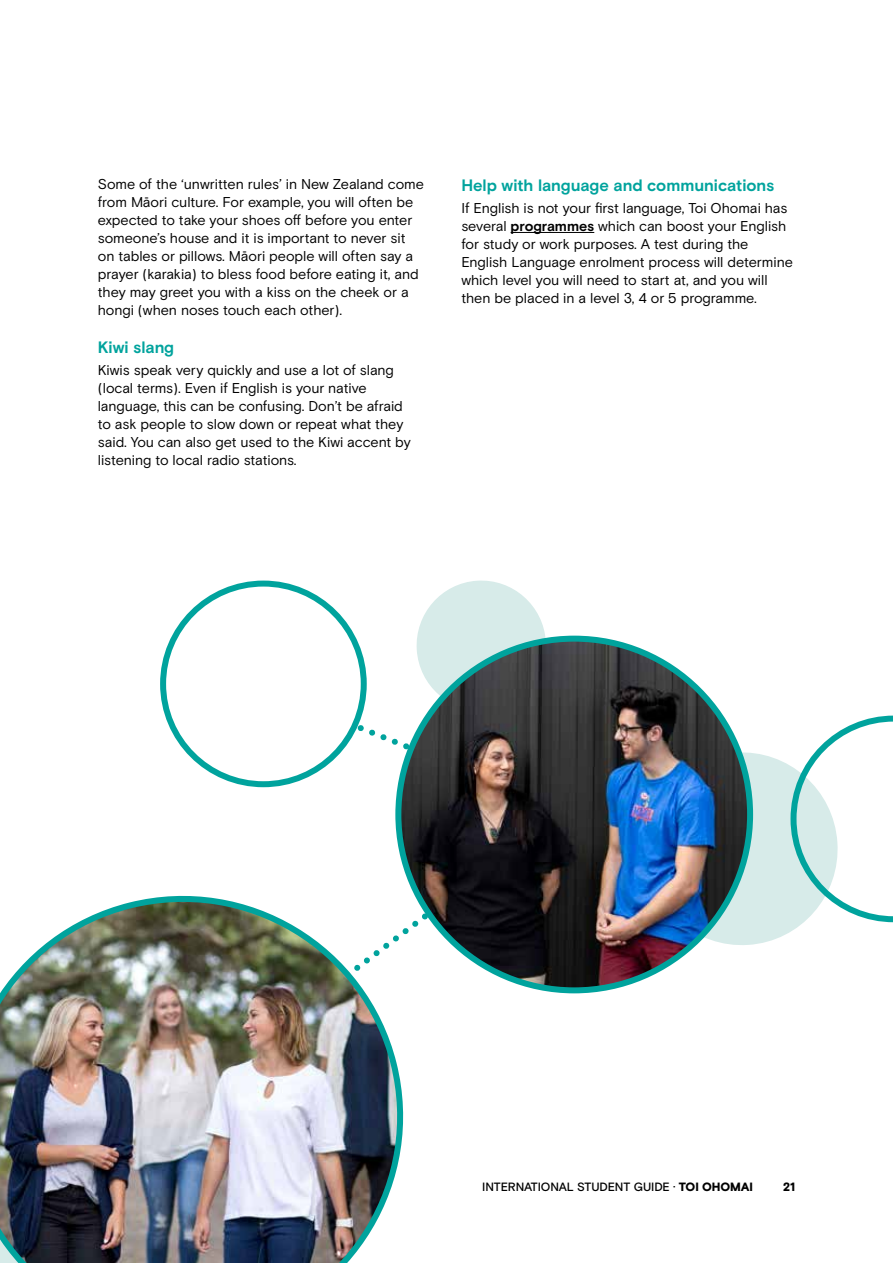
<style>
.page{position:relative;width:893px;height:1263px;background:#fff}
.page>*{position:absolute;margin:0;border:0;box-sizing:border-box;transform-origin:0 0}
.t1{font:700 16.5px "Basis Grotesque Pro";color:#00a39d}
.t2{font:14.25px/18px "Basis Grotesque Pro";letter-spacing:-.005em;color:#000}
.t3{font:500 12px "Basis Grotesque Pro";letter-spacing:-.01em;color:#000}
.t4{font:900 12px "Basis Grotesque Pro";color:#000}
.s1{font-weight:700}
.s2{font-weight:900}
</style>
<div class="page">
<svg style="left:395px;top:828px;width:174px;height:166px"></svg>
<svg style="left:260px;top:580px;width:306px;height:221px"></svg>
<hr style="left:511px;top:232px;width:83px;height:1px;background:#000">
<img style="left:398px;top:639px;width:352px;height:351px;border-radius:176px">
<div style="left:163px;top:584px;width:201px;height:200px;background:#fff;border-radius:50%"></div>
<div style="left:160px;top:581px;width:207px;height:206px;border:6px solid #00a39d;border-radius:50%"></div>
<img style="left:643px;top:716px;width:250px;height:232px">
<img style="left:0;top:876px;width:423px;height:387px">
<p class="t2" style="left:98px;top:176px;width:328px">Some of the ‘unwritten rules’ in New Zealand come from Māori culture. For example, you will often be expected to take your shoes off before you enter someone’s house and it is important to never sit on tables or pillows. Māori people will often say a prayer (karakia) to bless food before eating it, and they may greet you with a kiss on the cheek or a hongi (when noses touch each other).</p>
<p class="t1" style="left:98px;top:338px;width:78px">Kiwi slang</p>
<p class="t2" style="left:98px;top:362px;width:315px">Kiwis speak very quickly and use a lot of slang (local terms). Even if English is your native language, this can be confusing. Don’t be afraid to ask people to slow down or repeat what they said. You can also get used to the Kiwi accent by listening to local radio stations.</p>
<p class="t1" style="left:461px;top:175px;width:314px">Help with language and communications</p>
<p class="t2" style="left:461px;top:199px;width:333px">If English is not your first language, Toi Ohomai has several <span class="s1">programmes</span> which can boost your English for study or work purposes. A test during the English Language enrolment process will determine which level you will need to start at, and you will then be placed in a level 3, 4 or 5 programme.</p>
<p class="t3" style="left:482px;top:1179px;width:272px">INTERNATIONAL STUDENT GUIDE · <span class="s2">TOI OHOMAI</span></p>
<p class="t4" style="left:783px;top:1179px;width:13px">21</p>
</div>
